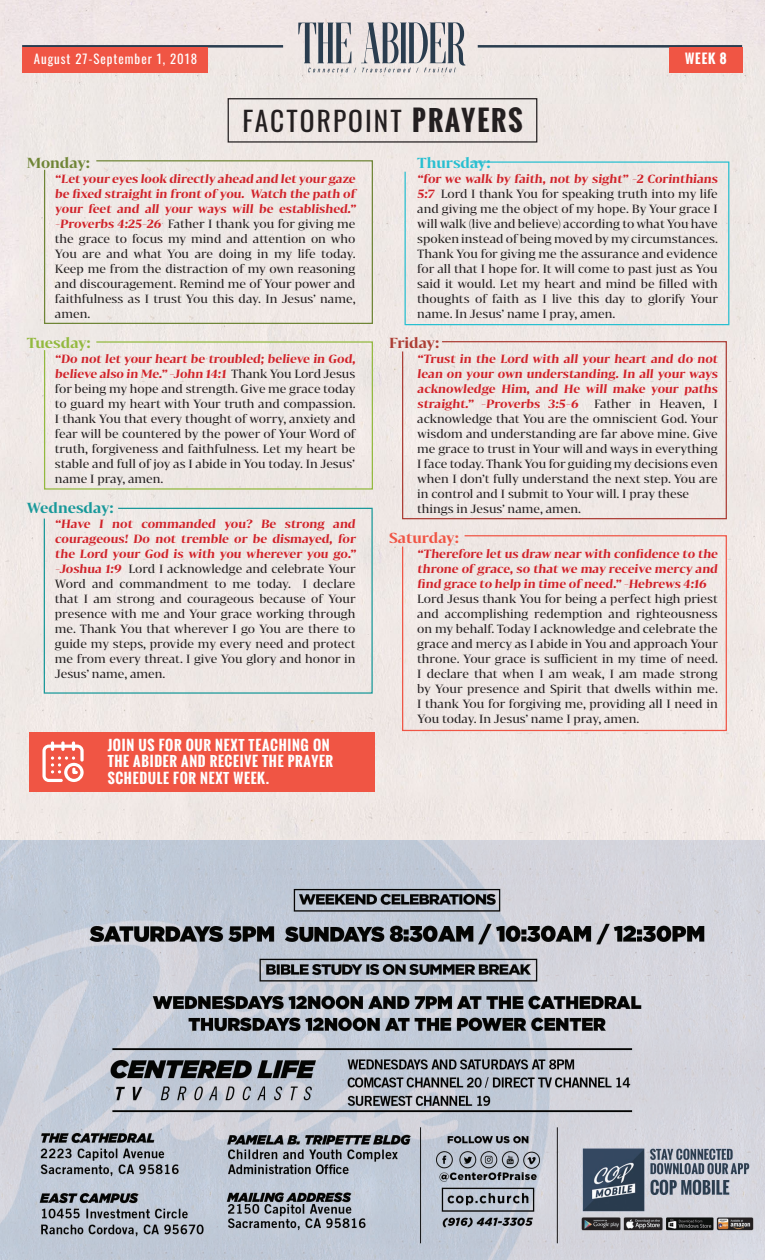
<style>
.page{position:relative;width:765px;height:1260px;background:#fff}
.page>*{position:absolute;margin:0;border:0;box-sizing:border-box;transform-origin:0 0}
.t1{font:27.5px "Oswald";letter-spacing:.075em;color:#231f20}
.Main_COntent_prayer{font:700 13.75px/16.2px "Oswald";letter-spacing:.05em;color:#fff}
.Main_Content_02{font:700 13.75px "Bw Darius";color:#19999a}
.Main_COntent{font:700 13.75px "Bw Darius";color:#28bfd0}
.Main_COntent-2{font:700 13.75px "Bw Darius";color:#f05545}
.Main_Content_02-2{font:700 13.75px "Bw Darius";color:#93b93f}
.Main_Content_02-3{font:700 13.75px "Bw Darius";color:#6f8536}
.Main_Content_02-4{font:700 13.75px "Bw Darius";color:#ac3d35}
.t2{font:12.88px "Oswald";letter-spacing:.075em;color:#fff}
.t3{font:700 12.88px "Oswald";color:#fff}
.Main_COntent-3{font:11.25px/15px "Bw Darius";color:#231f20}
.Main_COntent-4{font:700 11.25px/15px "Bw Darius";letter-spacing:-.02em;color:#d1232a;text-align:justify}
.s1{font-weight:700}
.s2{font-weight:700;color:#d1232a}
</style>
<div class="page">
<div style="left:0;top:0;width:765px;height:840px;background:#efe8e5"></div>
<svg style="left:298px;top:23px;width:168px;height:50px"></svg>
<hr style="left:22px;top:45px;width:261px;height:3px;background:#2a3d4f">
<hr style="left:478px;top:45px;width:264px;height:3px;background:#2a3d4f">
<img style="left:0;top:840px;width:765px;height:420px">
<div style="left:228px;top:98px;width:309px;height:45px;border:1px solid #231f20"></div>
<div style="left:22px;top:48px;width:186px;height:25px;background:#f05544"></div>
<div style="left:669px;top:48px;width:73px;height:25px;background:#f05544"></div>
<div style="left:43px;top:160px;width:331px;height:165px;background:#efe8e5"></div>
<div style="left:404px;top:161px;width:326px;height:165px;background:#efe7e4"></div>
<div style="left:43px;top:341px;width:331px;height:149px;background:#efe8e5"></div>
<div style="left:401px;top:340px;width:327px;height:180px;background:#efe8e5"></div>
<div style="left:43px;top:507px;width:330px;height:187px;background:#efe8e5"></div>
<div style="left:401px;top:535px;width:327px;height:197px;background:#efe8e5"></div>
<div style="left:29px;top:732px;width:345px;height:60px;background:#f05544"></div>
<svg style="left:42px;top:741px;width:42px;height:41px"></svg>
<p class="t2" style="left:34px;top:48px;width:165px">August 27-September 1, 2018</p>
<p class="t3" style="left:685px;top:49px;width:43px">WEEK 8</p>
<p class="t1" style="left:243px;top:96px;width:281px">FACTORPOINT <span class="s1">PRAYERS</span></p>
<p class="Main_Content_02-3" style="left:27px;top:153px;width:65px">Monday:</p>
<p class="Main_COntent-3" style="left:55px;top:171px;width:304px"><span class="s2">“Let your eyes look directly ahead and let your gaze be fixed straight in front of you. Watch the path of your feet and all your ways will be established.” -Proverbs 4:25-26</span> Father I thank you for giving me the grace to focus my mind and attention on who You are and what You are doing in my life today.<br>Keep me from the distraction of my own reasoning and discouragement. Remind me of Your power and faithfulness as I trust You this day. In Jesus’ name, amen.</p>
<p class="Main_Content_02-2" style="left:27px;top:333px;width:66px">Tuesday:</p>
<p class="Main_COntent-3" style="left:55px;top:351px;width:304px"><span class="s2">“Do not let your heart be troubled; believe in God, believe also in Me.” -John 14:1</span> Thank You Lord Jesus for being my hope and strength. Give me grace today to guard my heart with Your truth and compassion.<br>I thank You that every thought of worry, anxiety and fear will be countered by the power of Your Word of truth, forgiveness and faithfulness. Let my heart be stable and full of joy as I abide in You today. In Jesus’</p>
<p class="Main_COntent-3" style="left:55px;top:471px;width:110px">name I pray, amen.</p>
<p class="Main_Content_02" style="left:27px;top:498px;width:88px">Wednesday:</p>
<p class="Main_COntent-3" style="left:55px;top:516px;width:304px"><span class="s2">“Have I not commanded you? Be strong and courageous! Do not tremble or be dismayed, for the Lord your God is with you wherever you go.” -Joshua 1:9</span> Lord I acknowledge and celebrate Your Word and commandment to me today. I declare that I am strong and courageous because of Your presence with me and Your grace working through me. Thank You that wherever I go You are there to guide my steps, provide my every need and protect me from every threat. I give You glory and honor in Jesus’ name, amen.</p>
<p class="Main_COntent_prayer" style="left:108px;top:737px;width:227px">JOIN US FOR OUR NEXT TEACHING ON<br>THE ABIDER AND RECEIVE THE PRAYER<br>SCHEDULE FOR NEXT WEEK.</p>
<p class="Main_COntent" style="left:417px;top:153px;width:75px">Thursday:</p>
<p class="Main_COntent-3" style="left:417px;top:171px;width:303px"><span class="s2">“for we walk by faith, not by sight” -2 Corinthians 5:7</span> Lord I thank You for speaking truth into my life and giving me the object of my hope. By Your grace I will walk (live and believe) according to what You have spoken instead of being moved by my circumstances.<br>Thank You for giving me the assurance and evidence for all that I hope for. It will come to past just as You said it would. Let my heart and mind be filled with thoughts of faith as I live this day to glorify Your name. In Jesus’ name I pray, amen.</p>
<p class="Main_Content_02-4" style="left:389px;top:333px;width:52px">Friday:</p>
<p class="Main_COntent-4" style="left:417px;top:351px;width:303px">“Trust in the Lord with all your heart and do not lean on your own understanding. In all your ways acknowledge Him, and He will make your paths straight.” -Proverbs 3:5-6</p>
<p class="Main_COntent-3" style="left:417px;top:396px;width:302px;text-align:justify;text-indent:177px">Father in Heaven, I acknowledge that You are the omniscient God. Your wisdom and understanding are far above mine. Give me grace to trust in Your will and ways in everything I face today. Thank You for guiding my decisions even when I don’t fully understand the next step. You are in control and I submit to Your will. I pray these</p>
<p class="Main_COntent-3" style="left:417px;top:501px;width:165px">things in Jesus’ name, amen.</p>
<p class="Main_COntent-2" style="left:389px;top:528px;width:71px">Saturday:</p>
<p class="Main_COntent-4" style="left:417px;top:546px;width:303px">“Therefore let us draw near with confidence to the throne of grace, so that we may receive mercy and find grace to help in time of need.” -Hebrews 4:16</p>
<p class="Main_COntent-3" style="left:417px;top:591px;width:302px;text-align:justify">Lord Jesus thank You for being a perfect high priest and accomplishing redemption and righteousness on my behalf. Today I acknowledge and celebrate the grace and mercy as I abide in You and approach Your throne. Your grace is sufficient in my time of need.<br>I declare that when I am weak, I am made strong by Your presence and Spirit that dwells within me.<br>I thank You for forgiving me, providing all I need in You today. In Jesus’ name I pray, amen.</p>
</div>
